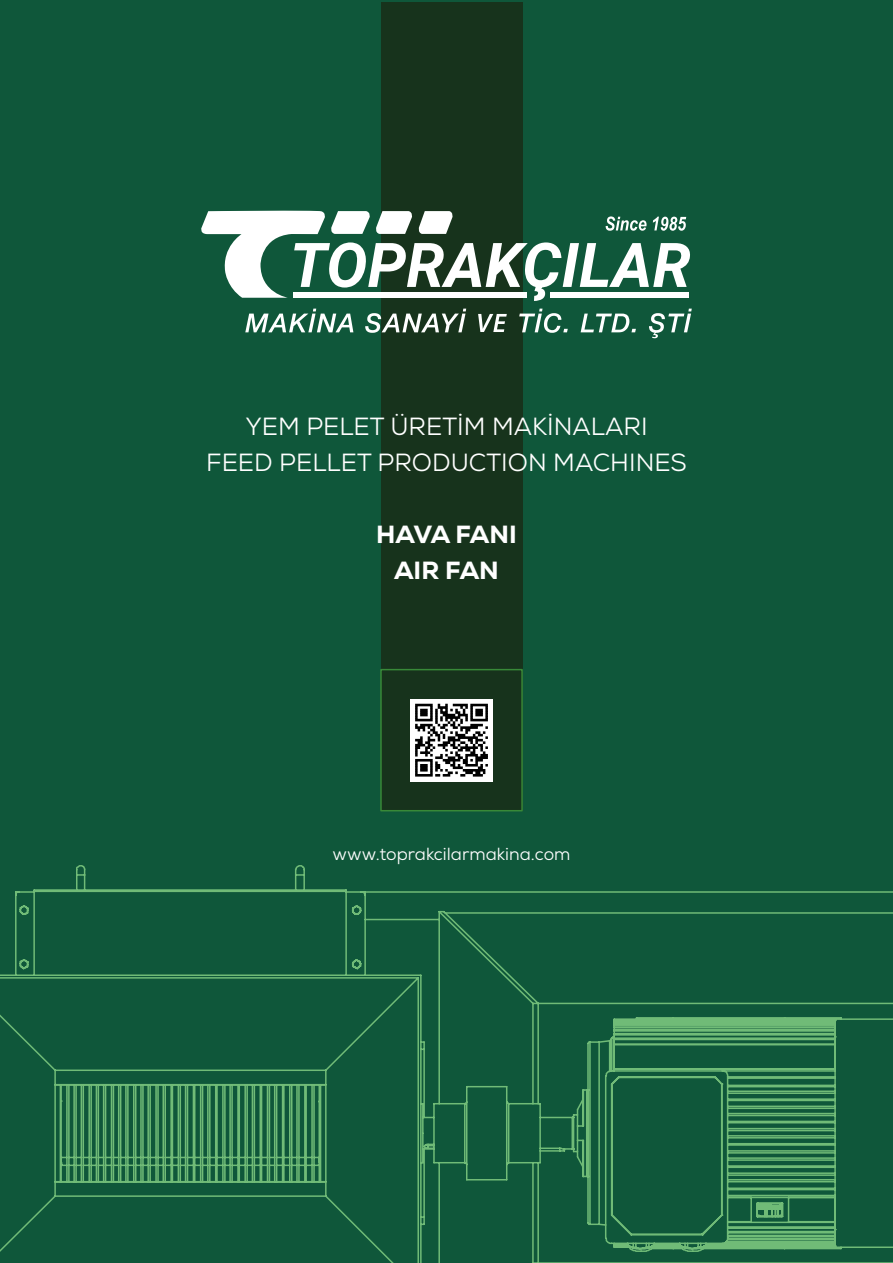
<style>
.page{position:relative;width:893px;height:1263px;background:#0f573a}
.page>*{position:absolute;margin:0;border:0;box-sizing:border-box;transform-origin:0 0}
.t1{font:24.75px/36px "Nexa";color:#fff;text-align:center}
.t2{font:800 24.75px/36px "Nexa";color:#fff;text-align:center}
.t3{font:17.55px "Nexa";color:#fff}
</style>
<div class="page">
<div style="left:381px;top:2px;width:141px;height:809px;background:#17331c"></div>
<div style="left:410px;top:699px;width:83px;height:82px;background:#fff"></div>
<svg style="left:415px;top:703px;width:73px;height:74px"></svg>
<div style="left:380px;top:669px;width:143px;height:142px;border:2px solid #388938"></div>
<svg style="left:201px;top:210px;width:489px;height:91px"></svg>
<svg style="left:245px;top:309px;width:108px;height:23px"></svg>
<svg style="left:365px;top:309px;width:101px;height:24px"></svg>
<svg style="left:519px;top:309px;width:49px;height:24px"></svg>
<svg style="left:581px;top:314px;width:55px;height:18px"></svg>
<svg style="left:649px;top:309px;width:43px;height:29px"></svg>
<svg style="left:478px;top:314px;width:29px;height:18px"></svg>
<svg style="left:0;top:865px;width:893px;height:398px"></svg>
<p class="t1" style="left:206px;top:408px;width:482px">YEM PELET ÜRETİM MAKİNALARI<br>FEED PELLET PRODUCTION MACHINES</p>
<p class="t2" style="left:376px;top:516px;width:142px">HAVA FANI<br>AIR FAN</p>
<p class="t3" style="left:332px;top:843px;width:239px">www.toprakcilarmakina.com</p>
</div>
